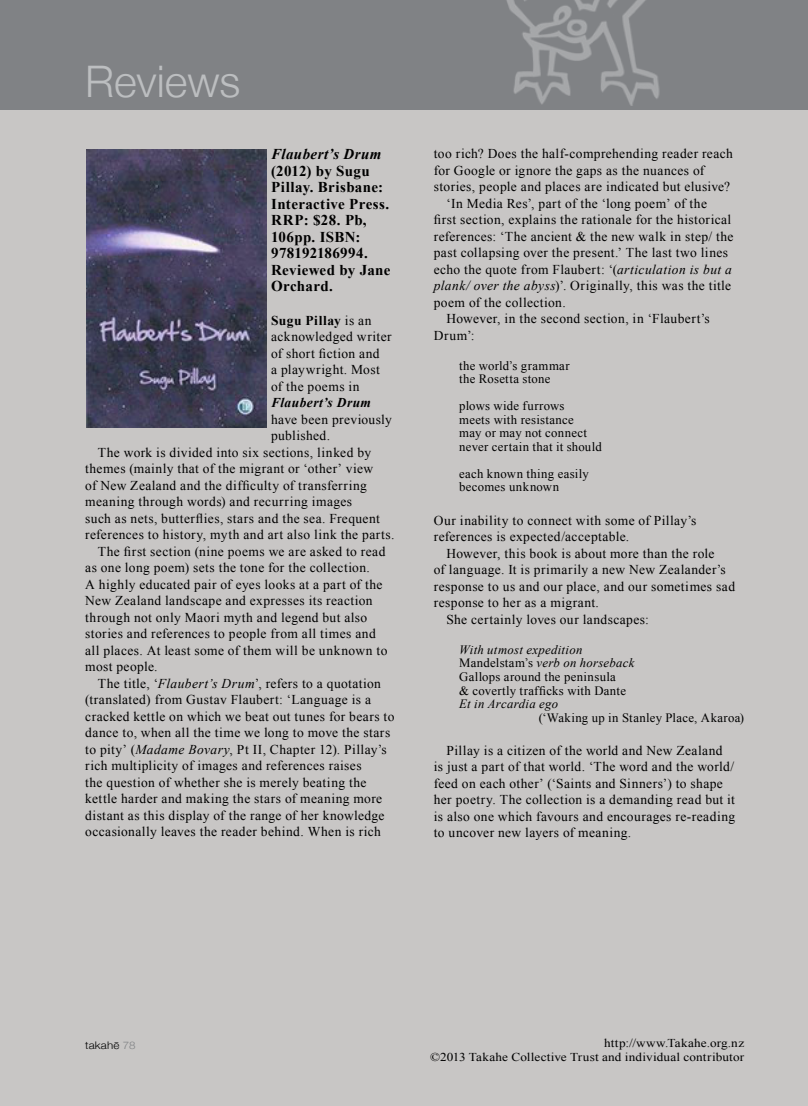
<style>
.page{position:relative;width:808px;height:1106px;background:#c8c6c5}
.page>*{position:absolute;margin:0;border:0;box-sizing:border-box;transform-origin:0 0}
.t1{font:300 43.5px "Helvetica Neue";color:#bcbec0}
.t2{font:700 15px/16.5px "Times New Roman";letter-spacing:.02em;color:#000}
.t3{font:italic 700 15px "Times New Roman";letter-spacing:.03em;color:#000}
.t4{font:13.5px/16.5px "Times New Roman";letter-spacing:.03em;color:#000}
.t5{font:italic 700 13.5px "Times New Roman";letter-spacing:.03em;color:#000}
.t6{font:12.75px/13.5px "Times New Roman";letter-spacing:.02em;color:#000}
.t7{font:italic 12.75px "Times New Roman";letter-spacing:.02em;color:#000}
.t8{font:12px/13.5px "Times New Roman";letter-spacing:.015em;color:#000;text-align:right;scale:1.1 1}
.t9{font:300 10.5px "Helvetica Neue";letter-spacing:.02em;color:#000;scale:1.1 1}
.s1{font-weight:700}
.s2{font-style:italic}
.s3{color:#808285}
</style>
<div class="page">
<div style="left:0;top:0;width:808px;height:110px;background:#808285"></div>
<img style="left:506px;top:0;width:154px;height:106px">
<img style="left:86px;top:149px;width:181px;height:279px">
<h1 class="t1" style="left:85px;top:46px;width:157px">Reviews</h1>
<p class="t3" style="left:271px;top:143px;width:112px">Flaubert’s Drum</p>
<p class="t2" style="left:271px;top:162px;width:121px">(2012) by Sugu<br>Pillay. Brisbane:<br>Interactive Press.<br>RRP: $28. Pb,<br>106pp. ISBN:<br>978192186994.<br>Reviewed by Jane<br>Orchard.</p>
<p class="t4" style="left:271px;top:312px;width:122px"><span class="s1">Sugu Pillay</span> is an acknowledged writer of short fiction and<br>a playwright. Most of the poems in</p>
<p class="t5" style="left:271px;top:393px;width:101px">Flaubert’s Drum</p>
<p class="t4" style="left:271px;top:410px;width:122px">have been previously</p>
<p class="t4" style="left:271px;top:427px;width:61px">published.</p>
<p class="t4" style="left:98px;top:443px;width:275px">The work is divided into six sections, linked by</p>
<p class="t4" style="left:85px;top:460px;width:289px">themes (mainly that of the migrant or ‘other’ view</p>
<p class="t4" style="left:85px;top:476px;width:283px">of New Zealand and the difficulty of transferring</p>
<p class="t4" style="left:85px;top:493px;width:268px">meaning through words) and recurring images</p>
<p class="t4" style="left:85px;top:509px;width:296px">such as nets, butterflies, stars and the sea. Frequent</p>
<p class="t4" style="left:85px;top:526px;width:311px">references to history, myth and art also link the parts.</p>
<p class="t4" style="left:98px;top:542px;width:289px">The first section (nine poems we are asked to read</p>
<p class="t4" style="left:85px;top:559px;width:286px">as one long poem) sets the tone for the collection.</p>
<p class="t4" style="left:85px;top:575px;width:299px">A highly educated pair of eyes looks at a part of the</p>
<p class="t4" style="left:85px;top:592px;width:289px">New Zealand landscape and expresses its reaction</p>
<p class="t4" style="left:85px;top:608px;width:284px">through not only Maori myth and legend but also</p>
<p class="t4" style="left:85px;top:625px;width:292px">stories and references to people from all times and</p>
<p class="t4" style="left:85px;top:641px;width:304px">all places. At least some of them will be unknown to</p>
<p class="t4" style="left:85px;top:658px;width:74px">most people.</p>
<p class="t4" style="left:98px;top:674px;width:284px">The title, ‘<span class="s2">Flaubert’s Drum</span>’, refers to a quotation</p>
<p class="t4" style="left:85px;top:691px;width:287px">(translated) from Gustav Flaubert: ‘Language is a</p>
<p class="t4" style="left:85px;top:707px;width:311px">cracked kettle on which we beat out tunes for bears to</p>
<p class="t4" style="left:85px;top:724px;width:306px">dance to, when all the time we long to move the stars</p>
<p class="t4" style="left:85px;top:740px;width:303px">to pity’ (<span class="s2">Madame Bovary</span>, Pt II, Chapter 12). Pillay’s</p>
<p class="t4" style="left:85px;top:757px;width:278px">rich multiplicity of images and references raises</p>
<p class="t4" style="left:85px;top:773px;width:283px">the question of whether she is merely beating the</p>
<p class="t4" style="left:85px;top:790px;width:299px">kettle harder and making the stars of meaning more</p>
<p class="t4" style="left:85px;top:806px;width:301px">distant as this display of the range of her knowledge</p>
<p class="t4" style="left:85px;top:823px;width:297px">occasionally leaves the reader behind. When is rich</p>
<p class="t4" style="left:434px;top:145px;width:301px">too rich? Does the half-comprehending reader reach</p>
<p class="t4" style="left:434px;top:162px;width:272px">for Google or ignore the gaps as the nuances of</p>
<p class="t4" style="left:434px;top:178px;width:298px">stories, people and places are indicated but elusive?</p>
<p class="t4" style="left:446px;top:195px;width:262px">‘In Media Res’, part of the ‘long poem’ of the</p>
<p class="t4" style="left:434px;top:211px;width:299px">first section, explains the rationale for the historical</p>
<p class="t4" style="left:434px;top:228px;width:301px">references: ‘The ancient &amp; the new walk in step/ the</p>
<p class="t4" style="left:434px;top:244px;width:296px">past collapsing over the present.’ The last two lines</p>
<p class="t4" style="left:434px;top:261px;width:300px">echo the quote from Flaubert: ‘(<span class="s2">articulation is but a</span></p>
<p class="t4" style="left:434px;top:277px;width:299px"><span class="s2">plank/ over the abyss</span>)’. Originally, this was the title</p>
<p class="t4" style="left:434px;top:294px;width:133px">poem of the collection.</p>
<p class="t4" style="left:446px;top:310px;width:265px">However, in the second section, in ‘Flaubert’s</p>
<p class="t4" style="left:434px;top:327px;width:42px">Drum’:</p>
<p class="t6" style="left:459px;top:358px;width:112px">the world’s grammar the Rosetta stone</p>
<p class="t6" style="left:459px;top:399px;width:144px">plows wide furrows<br>meets with resistance<br>may or may not connect never certain that it should</p>
<p class="t6" style="left:459px;top:466px;width:131px">each known thing easily becomes unknown</p>
<p class="t4" style="left:434px;top:512px;width:264px">Our inability to connect with some of Pillay’s references is expected/acceptable.</p>
<p class="t4" style="left:446px;top:545px;width:270px">However, this book is about more than the role</p>
<p class="t4" style="left:434px;top:561px;width:294px">of language. It is primarily a new New Zealander’s</p>
<p class="t4" style="left:434px;top:578px;width:303px">response to us and our place, and our sometimes sad</p>
<p class="t4" style="left:434px;top:594px;width:167px">response to her as a migrant.</p>
<p class="t4" style="left:446px;top:611px;width:204px">She certainly loves our landscapes:</p>
<p class="t6" style="left:459px;top:642px;width:177px"><span class="s2">With utmost expedition<br></span>Mandelstam’s <span class="s2">verb on horseback<br></span>Gallops around the peninsula<br>&amp; covertly trafficks with Dante</p>
<p class="t7" style="left:459px;top:695px;width:100px">Et in Arcardia ego</p>
<p class="t6" style="left:539px;top:710px;width:207px">(‘Waking up in Stanley Place, Akaroa)</p>
<p class="t4" style="left:434px;top:741px;width:303px;text-indent:13px">Pillay is a citizen of the world and New Zealand is just a part of that world. ‘The word and the world/ feed on each other’ (‘Saints and Sinners’) to shape her poetry. The collection is a demanding read but it is also one which favours and encourages re-reading to uncover new layers of meaning.</p>
<p class="t9" style="left:85px;top:1036px;width:47px">takahē <span class="s3">78</span></p>
<p class="t8" style="left:430px;top:1036px;width:287px">http://www.Takahe.org.nz<br>©2013 Takahe Collective Trust and individual contributor</p>
</div>
